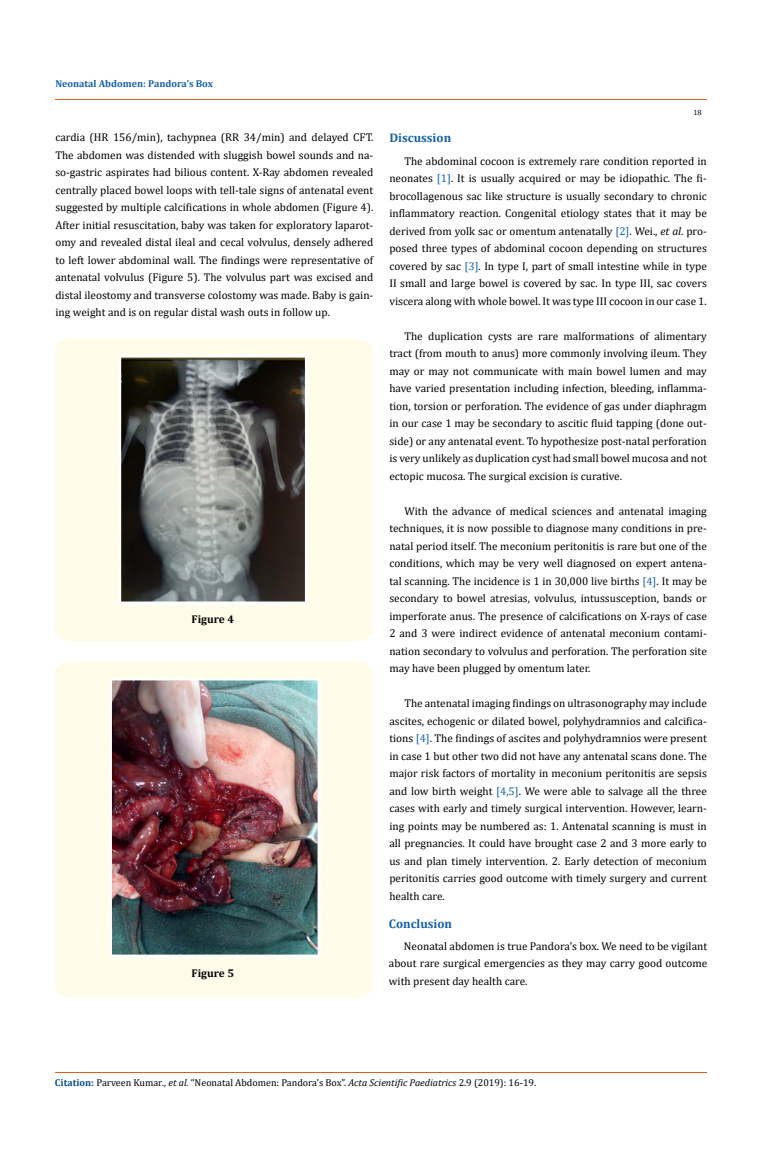
<style>
.page{position:relative;width:764px;height:1155px;background:#fff}
.page>*{position:absolute;margin:0;border:0;box-sizing:border-box;transform-origin:0 0}
.t1{font:700 12.5px "Cambria";color:#1560a6}
.t2{font:11.25px/17.5px "Cambria";color:#000;text-align:justify}
.t3{font:700 11.25px "Cambria";color:#000}
.t4{font:10px "Cambria";color:#000}
.t5{font:700 10px "Cambria";color:#1560a6}
.t6{font:7.5px "Cambria";color:#000}
.s1{color:#1560a6}
.s2{font-style:italic}
.s3{font-weight:700;color:#035089}
</style>
<div class="page">
<div style="left:55px;top:339px;width:318px;height:302px;background:#fffde9;border-radius:15px"></div>
<img style="left:120px;top:355px;width:188px;height:250px">
<div style="left:55px;top:661px;width:318px;height:337px;background:#fffde9;border-radius:15px"></div>
<img style="left:110px;top:678px;width:210px;height:279px">
<hr style="left:55px;top:100px;width:652px;height:1px;background:#e05d1a">
<hr style="left:55px;top:1072px;width:651px;height:1px;background:#e05d1a">
<p class="t5" style="left:55px;top:76px;width:159px">Neonatal Abdomen: Pandora’s Box</p>
<p class="t2" style="left:55px;top:128px;width:319px">cardia (HR 156/min), tachypnea (RR 34/min) and delayed CFT.<br>The abdomen was distended with sluggish bowel sounds and na&shy;so-gastric aspirates had bilious content. X-Ray abdomen revealed centrally placed bowel loops with tell-tale signs of antenatal event suggested by multiple calcifications in whole abdomen (Figure 4).<br>After initial resuscitation, baby was taken for exploratory laparot&shy;omy and revealed distal ileal and cecal volvulus, densely adhered to left lower abdominal wall. The findings were representative of antenatal volvulus (Figure 5). The volvulus part was excised and distal ileostomy and transverse colostomy was made. Baby is gain&shy;ing weight and is on regular distal wash outs in follow up.</p>
<p class="t3" style="left:191px;top:611px;width:44px">Figure 4</p>
<p class="t3" style="left:191px;top:965px;width:44px">Figure 5</p>
<p class="t6" style="left:693px;top:108px;width:10px">18</p>
<p class="t1" style="left:389px;top:129px;width:63px">Discussion</p>
<p class="t2" style="left:389px;top:152px;width:319px;text-indent:15px">The abdominal cocoon is extremely rare condition reported in neonates <span class="s1">[1]</span>. It is usually acquired or may be idiopathic. The fi&shy;brocollagenous sac like structure is usually secondary to chronic inflammatory reaction. Congenital etiology states that it may be derived from yolk sac or omentum antenatally <span class="s1">[2]</span>. Wei., <span class="s2">et al</span>. pro&shy;posed three types of abdominal cocoon depending on structures covered by sac <span class="s1">[3]</span>. In type I, part of small intestine while in type II small and large bowel is covered by sac. In type III, sac covers viscera along with whole bowel. It was type III cocoon in our case 1.</p>
<p class="t2" style="left:389px;top:327px;width:319px;text-indent:15px">The duplication cysts are rare malformations of alimentary tract (from mouth to anus) more commonly involving ileum. They may or may not communicate with main bowel lumen and may have varied presentation including infection, bleeding, inflamma&shy;tion, torsion or perforation. The evidence of gas under diaphragm in our case 1 may be secondary to ascitic fluid tapping (done out&shy;side) or any antenatal event. To hypothesize post-natal perforation is very unlikely as duplication cyst had small bowel mucosa and not ectopic mucosa. The surgical excision is curative.</p>
<p class="t2" style="left:389px;top:502px;width:319px;text-indent:15px">With the advance of medical sciences and antenatal imaging techniques, it is now possible to diagnose many conditions in pre&shy;natal period itself. The meconium peritonitis is rare but one of the conditions, which may be very well diagnosed on expert antena&shy;tal scanning. The incidence is 1 in 30,000 live births <span class="s1">[4]</span>. It may be secondary to bowel atresias, volvulus, intussusception, bands or imperforate anus. The presence of calcifications on X-rays of case 2 and 3 were indirect evidence of antenatal meconium contami&shy;nation secondary to volvulus and perforation. The perforation site may have been plugged by omentum later.</p>
<p class="t2" style="left:389px;top:695px;width:319px;text-indent:15px">The antenatal imaging findings on ultrasonography may include ascites, echogenic or dilated bowel, polyhydramnios and calcifica&shy;tions <span class="s1">[4]</span>. The findings of ascites and polyhydramnios were present in case 1 but other two did not have any antenatal scans done. The major risk factors of mortality in meconium peritonitis are sepsis and low birth weight <span class="s1">[4,5]</span>. We were able to salvage all the three cases with early and timely surgical intervention. However, learn&shy;ing points may be numbered as: 1. Antenatal scanning is must in all pregnancies. It could have brought case 2 and 3 more early to us and plan timely intervention. 2. Early detection of meconium peritonitis carries good outcome with timely surgery and current health care.</p>
<p class="t1" style="left:389px;top:915px;width:65px">Conclusion</p>
<p class="t2" style="left:389px;top:937px;width:320px;text-indent:15px">Neonatal abdomen is true Pandora’s box. We need to be vigilant about rare surgical emergencies as they may carry good outcome with present day health care.</p>
<p class="t4" style="left:55px;top:1077px;width:483px"><span class="s3">Citation:</span> Parveen Kumar<span class="s2">., et al.</span> “Neonatal Abdomen: Pandora’s Box”. <span class="s2">Acta Scientific Paediatrics</span> 2.9 (2019): 16-19.</p>
</div>
